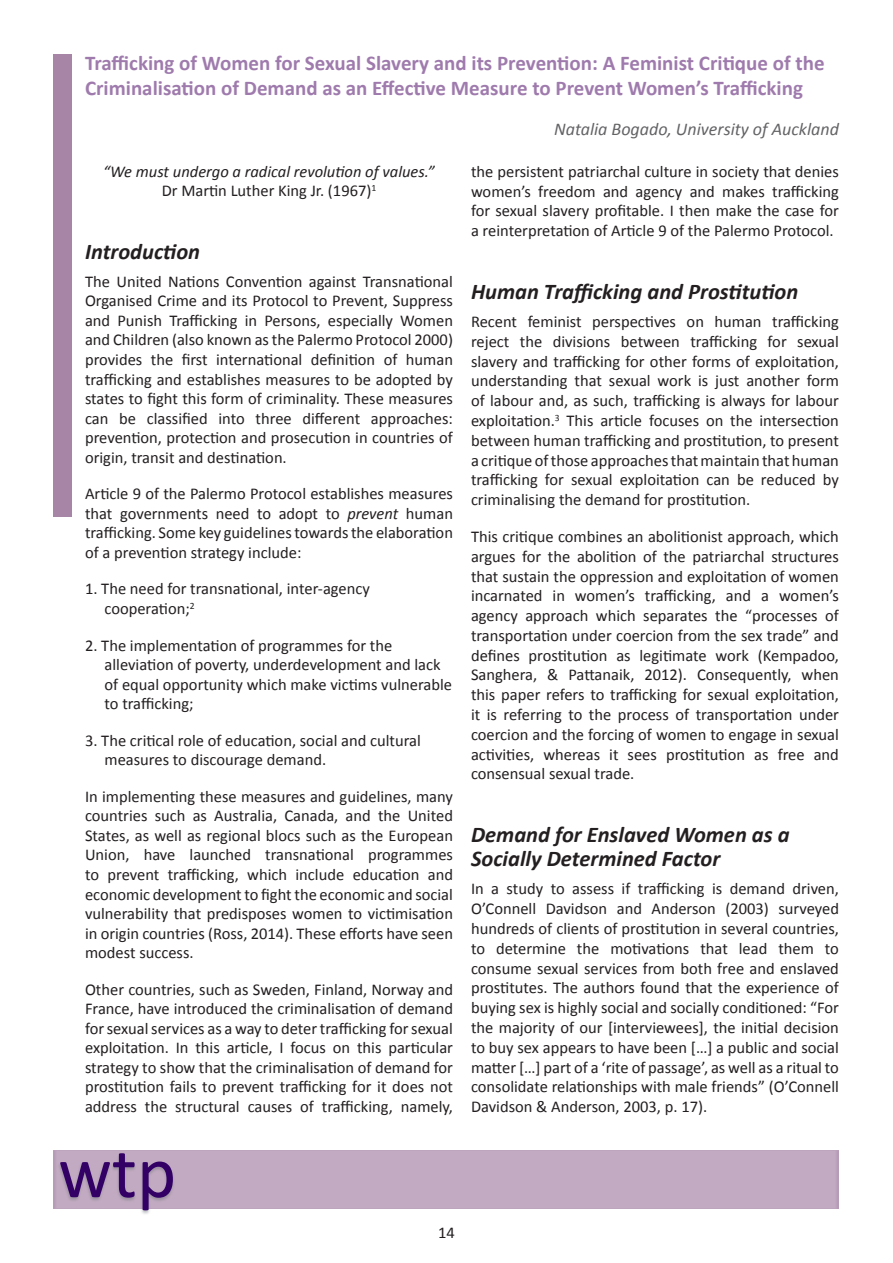
<style>
.page{position:relative;width:893px;height:1263px;background:#fff}
.page>*{position:absolute;margin:0;border:0;box-sizing:border-box;transform-origin:0 0}
.t1{font:75px "Calibri";color:#306}
.t2{font:italic 700 22.5px/24.3px "Calibri";color:#231f20}
.t3{font:700 21px/25.2px "Calibri";color:#9f7bad}
.t4{font:italic 18px "Calibri";color:#636366}
.body{font:16.5px/19.8px "Calibri";color:#231f20;text-align:justify}
.body-2{font:italic 16.5px/19.5px "Calibri";color:#231f20;text-align:center}
.s1{font-style:normal}
.s2{font-style:italic}
</style>
<div class="page">
<h2 class="t3" style="left:85px;top:50px;width:741px">Trafficking of Women for Sexual Slavery and its Prevention: A Feminist Critique of the<br>Criminalisation of Demand as an Effective Measure to Prevent Women’s Trafficking</h2>
<h3 class="t4" style="left:554px;top:116px;width:286px">Natalia Bogado, University of Auckland</h3>
<p class="body-2" style="left:103px;top:161px;width:333px">“We must undergo a radical revolution of values.”<br><span class="s1">Dr Martin Luther King Jr. (1967)</span><sup>1</sup></p>
<p class="body" style="left:471px;top:162px;width:369px">the persistent patriarchal culture in society that denies women’s freedom and agency and makes trafficking for sexual slavery profitable. I then make the case for a reinterpretation of Article 9 of the Palermo Protocol.</p>
<h4 class="t2" style="left:85px;top:239px;width:117px">Introduction</h4>
<p class="body" style="left:85px;top:272px;width:369px">The United Nations Convention against Transnational Organised Crime and its Protocol to Prevent, Suppress and Punish Trafficking in Persons, especially Women and Children (also known as the Palermo Protocol 2000) provides the first international definition of human trafficking and establishes measures to be adopted by states to fight this form of criminality. These measures can be classified into three different approaches: prevention, protection and prosecution in countries of origin, transit and destination.</p>
<p class="body" style="left:85px;top:484px;width:369px">Article 9 of the Palermo Protocol establishes measures that governments need to adopt to <span class="s2">prevent</span> human trafficking. Some key guidelines towards the elaboration of a prevention strategy include:</p>
<p class="body" style="left:105px;top:579px;width:267px;text-indent:-20px">1. The need for transnational, inter-agency cooperation;<sup>2</sup></p>
<p class="body" style="left:105px;top:635px;width:349px;text-align:left;text-indent:-20px">2. The implementation of programmes for the alleviation of poverty, underdevelopment and lack of equal opportunity which make victims vulnerable to trafficking;</p>
<p class="body" style="left:105px;top:730px;width:318px;text-indent:-20px">3. The critical role of education, social and cultural measures to discourage demand.</p>
<p class="body" style="left:85px;top:787px;width:369px">In implementing these measures and guidelines, many countries such as Australia, Canada, and the United States, as well as regional blocs such as the European Union, have launched transnational programmes to prevent trafficking, which include education and economic development to fight the economic and social vulnerability that predisposes women to victimisation in origin countries (Ross, 2014). These efforts have seen modest success.</p>
<p class="body" style="left:85px;top:979px;width:369px">Other countries, such as Sweden, Finland, Norway and France, have introduced the criminalisation of demand for sexual services as a way to deter trafficking for sexual exploitation. In this article, I focus on this particular strategy to show that the criminalisation of demand for prostitution fails to prevent trafficking for it does not address the structural causes of trafficking, namely,</p>
<h1 class="t1" style="left:58px;top:1125px;width:120px">wtp</h1>
<p class="body" style="left:438px;top:1223px;width:18px">14</p>
<h4 class="t2" style="left:471px;top:279px;width:329px">Human Trafficking and Prostitution</h4>
<p class="body" style="left:471px;top:312px;width:369px">Recent feminist perspectives on human trafficking reject the divisions between trafficking for sexual slavery and trafficking for other forms of exploitation, understanding that sexual work is just another form of labour and, as such, trafficking is always for labour exploitation.<sup>3</sup> This article focuses on the intersection between human trafficking and prostitution, to present a critique of those approaches that maintain that human trafficking for sexual exploitation can be reduced by criminalising the demand for prostitution.</p>
<p class="body" style="left:471px;top:527px;width:369px">This critique combines an abolitionist approach, which argues for the abolition of the patriarchal structures that sustain the oppression and exploitation of women incarnated in women’s trafficking, and a women’s agency approach which separates the “processes of transportation under coercion from the sex trade” and defines prostitution as legitimate work (Kempadoo, Sanghera, &amp; Pattanaik, 2012). Consequently, when this paper refers to trafficking for sexual exploitation, it is referring to the process of transportation under coercion and the forcing of women to engage in sexual activities, whereas it sees prostitution as free and consensual sexual trade.</p>
<h4 class="t2" style="left:471px;top:822px;width:320px">Demand for Enslaved Women as a<br>Socially Determined Factor</h4>
<p class="body" style="left:471px;top:879px;width:369px">In a study to assess if trafficking is demand driven, O’Connell Davidson and Anderson (2003) surveyed hundreds of clients of prostitution in several countries, to determine the motivations that lead them to consume sexual services from both free and enslaved prostitutes. The authors found that the experience of buying sex is highly social and socially conditioned: “For the majority of our [interviewees], the initial decision to buy sex appears to have been […] a public and social matter […] part of a ‘rite of passage’, as well as a ritual to consolidate relationships with male friends” (O’Connell Davidson &amp; Anderson, 2003, p. 17).</p>
</div>
